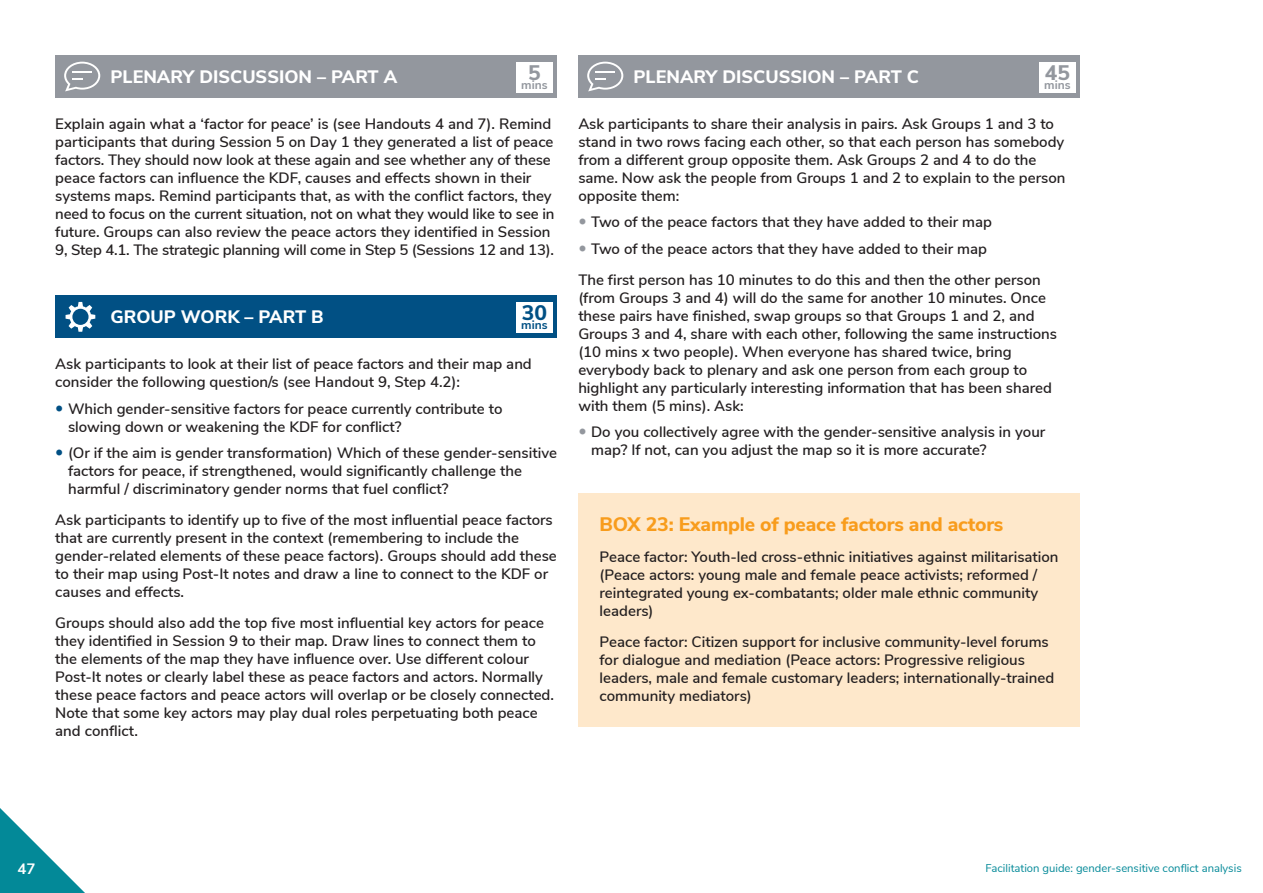
<style>
.page{position:relative;width:1263px;height:893px;background:#fff}
.page>*{position:absolute;margin:0;border:0;box-sizing:border-box;transform-origin:0 0}
.t1{font:800 21px "Nunito Sans";color:#93979e}
.t2{font:800 21px "Nunito Sans";color:#015084}
.t3{font:800 19.5px "Nunito Sans";letter-spacing:-.01em;color:#f89c1c}
.t4{font:800 18px "Nunito Sans";color:#fff}
.t5{font:600 15px/18px "Nunito Sans";color:#231f20}
.t6{font:700 15px "Nunito Sans";color:#fff}
.t7{font:700 12px "Nunito Sans";color:#93979e}
.t8{font:700 12px "Nunito Sans";color:#015084}
.t9{font:11.25px "Nunito Sans";color:#038998}
</style>
<div class="page">
<svg style="left:0;top:808px;width:85px;height:85px"></svg>
<div style="left:578px;top:55px;width:502px;height:43px;background:#93979e"></div>
<div style="left:1039px;top:62px;width:37px;height:30px;background:#fff"></div>
<svg style="left:587px;top:62px;width:36px;height:29px"></svg>
<div style="left:578px;top:493px;width:502px;height:234px;background:#fee8cb"></div>
<div style="left:55px;top:296px;width:502px;height:42px;background:#015084"></div>
<div style="left:516px;top:302px;width:37px;height:31px;background:#fff"></div>
<div style="left:55px;top:55px;width:502px;height:43px;background:#93979e"></div>
<div style="left:516px;top:62px;width:37px;height:30px;background:#fff"></div>
<svg style="left:64px;top:62px;width:36px;height:29px"></svg>
<svg style="left:66px;top:302px;width:29px;height:30px"></svg>
<p class="t4" style="left:111px;top:63px;width:288px">PLENARY DISCUSSION – PART A</p>
<p class="t7" style="left:521px;top:76px;width:28px"><sup>5</sup>mins</p>
<p class="t5" style="left:55px;top:114px;width:501px">Explain again what a ‘factor for peace’ is (see Handouts 4 and 7). Remind participants that during Session 5 on Day 1 they generated a list of peace factors. They should now look at these again and see whether any of these peace factors can influence the KDF, causes and effects shown in their systems maps. Remind participants that, as with the conflict factors, they need to focus on the current situation, not on what they would like to see in future. Groups can also review the peace actors they identified in Session 9, Step 4.1. The strategic planning will come in Step 5 (Sessions 12 and 13).</p>
<p class="t4" style="left:111px;top:304px;width:87px">GROUP WOR</p>
<p class="t4" style="left:227px;top:304px;width:96px">K – PART B</p>
<h1 class="t2" style="left:522px;top:298px;width:27px">30</h1>
<p class="t8" style="left:521px;top:316px;width:28px">mins</p>
<p class="t5" style="left:55px;top:354px;width:478px">Ask participants to look at their list of peace factors and their map and consider the following question/s (see Handout 9, Step 4.2):</p>
<p class="t5" style="left:68px;top:399px;width:436px">Which gender-sensitive factors for peace currently contribute to slowing down or weakening the KDF for conflict?</p>
<p class="t5" style="left:68px;top:443px;width:490px">(Or if the aim is gender transformation) Which of these gender-sensitive factors for peace, if strengthened, would significantly challenge the harmful / discriminatory gender norms that fuel conflict?</p>
<p class="t5" style="left:55px;top:510px;width:503px">Ask participants to identify up to five of the most influential peace factors that are currently present in the context (remembering to include the gender-related elements of these peace factors). Groups should add these to their map using Post-It notes and draw a line to connect to the KDF or causes and effects.</p>
<p class="t5" style="left:55px;top:613px;width:500px">Groups should also add the top five most influential key actors for peace they identified in Session 9 to their map. Draw lines to connect them to the elements of the map they have influence over. Use different colour Post-It notes or clearly label these as peace factors and actors. Normally these peace factors and peace actors will overlap or be closely connected.<br>Note that some key actors may play dual roles perpetuating both peace and conflict.</p>
<p class="t4" style="left:634px;top:63px;width:287px">PLENARY DISCUSSION – PART C</p>
<h1 class="t1" style="left:1045px;top:57px;width:27px">45</h1>
<p class="t7" style="left:1044px;top:76px;width:28px">mins</p>
<p class="t5" style="left:578px;top:114px;width:489px">Ask participants to share their analysis in pairs. Ask Groups 1 and 3 to stand in two rows facing each other, so that each person has somebody from a different group opposite them. Ask Groups 2 and 4 to do the same. Now ask the people from Groups 1 and 2 to explain to the person opposite them:</p>
<p class="t5" style="left:591px;top:208px;width:403px;line-height:26.5px">Two of the peace factors that they have added to their map<br>Two of the peace actors that they have added to their map</p>
<p class="t5" style="left:578px;top:269px;width:480px">The first person has 10 minutes to do this and then the other person (from Groups 3 and 4) will do the same for another 10 minutes. Once these pairs have finished, swap groups so that Groups 1 and 2, and Groups 3 and 4, share with each other, following the same instructions (10 mins x two people). When everyone has shared twice, bring everybody back to plenary and ask one person from each group to highlight any particularly interesting information that has been shared with them (5 mins). Ask:</p>
<p class="t5" style="left:591px;top:422px;width:456px">Do you collectively agree with the gender-sensitive analysis in your map? If not, can you adjust the map so it is more accurate?</p>
<h2 class="t3" style="left:600px;top:510px;width:405px">BOX 23: EXAMPLE OF PEACE FACTORS AND ACTORS</h2>
<p class="t5" style="left:600px;top:547px;width:460px">Peace factor: Youth-led cross-ethnic initiatives against militarisation (Peace actors: young male and female peace activists; reformed / reintegrated young ex-combatants; older male ethnic community leaders)</p>
<p class="t5" style="left:600px;top:632px;width:456px">Peace factor: Citizen support for inclusive community-level forums for dialogue and mediation (Peace actors: Progressive religious leaders, male and female customary leaders; internationally-trained community mediators)</p>
<p class="t6" style="left:18px;top:858px;width:20px">47</p>
<p class="t9" style="left:985px;top:860px;width:258px">Facilitation guide: gender-sensitive conflict analysis</p>
</div>
